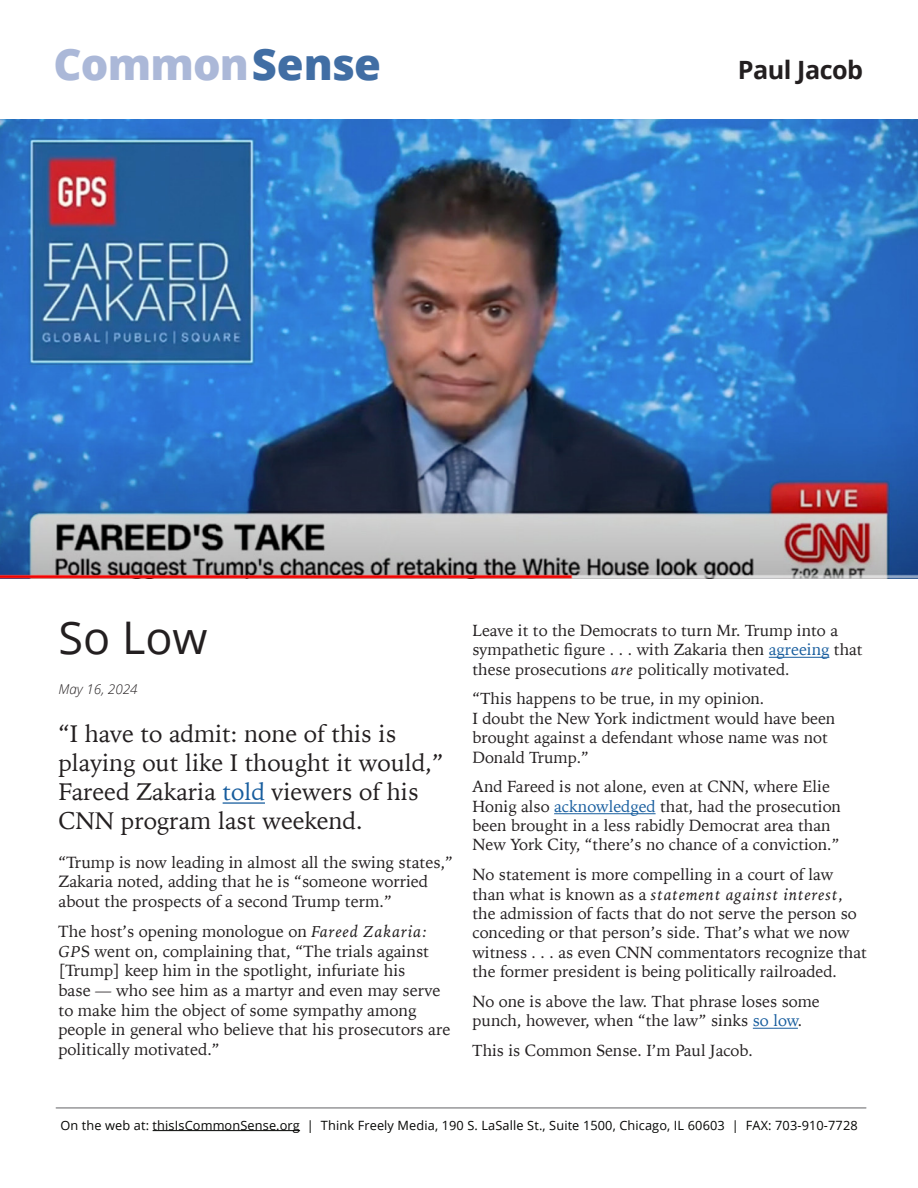
<style>
.page{position:relative;width:918px;height:1188px;background:#fff}
.page>*{position:absolute;margin:0;border:0;box-sizing:border-box;transform-origin:0 0}
.t1{font:45px "Open Sans";color:#231f20}
.t2{font:800 43.5px "Open Sans";letter-spacing:-.02em;color:#abb8d8}
.t3{font:700 25.2px "Open Sans";letter-spacing:-.02em;color:#231f20}
.t4{font:24px/28.8px "Iowan Old Style";color:#231f20}
.t5{font:16.35px/19.6px "Iowan Old Style";color:#231f20}
.t6{font:16.2px/19.4px "Iowan Old Style";color:#231f20}
.t7{font:italic 300 13.5px "Open Sans";color:#231f20}
.t8{font:12.75px "Open Sans";letter-spacing:.01em;color:#040503}
.s1{color:#416ea4}
.s2{color:#175d9e}
.s3{font-style:italic}
</style>
<div class="page">
<hr style="left:153px;top:1130px;width:147px;height:1px;background:#040503">
<hr style="left:56px;top:1108px;width:810px;height:1px;background:#636366">
<img style="left:0;top:120px;width:918px;height:459px">
<hr style="left:223px;top:802px;width:42px;height:2px;background:#175d9e">
<hr style="left:769px;top:657px;width:60px;height:1px;background:#175d9e">
<hr style="left:554px;top:813px;width:102px;height:1px;background:#175d9e">
<hr style="left:753px;top:1028px;width:45px;height:1px;background:#175d9e">
<p class="t2" style="left:54px;top:31px;width:329px">Common<span class="s1">Sense</span></p>
<p class="t3" style="left:738px;top:52px;width:127px">Paul Jacob</p>
<p class="t1" style="left:58px;top:606px;width:151px">So Low</p>
<p class="t7" style="left:58px;top:680px;width:81px">May 16, 2024</p>
<p class="t4" style="left:58px;top:719px;width:386px">“I have to admit: none of this is playing out like I thought it would,”<br>Fareed Zakaria <span class="s2">told</span> viewers of his<br>CNN program last weekend.</p>
<p class="t5" style="left:58px;top:851px;width:396px">“Trump is now leading in almost all the swing states,”<br>Zakaria noted, adding that he is “someone worried about the prospects of a second Trump term.”</p>
<p class="t5" style="left:58px;top:921px;width:394px">The host’s opening monologue on <span class="s3">Fareed Zakaria:<br>GP</span>S went on, complaining that, “The trials against [Trump] keep him in the spotlight, infuriate his<br>base — who see him as a martyr and even may serve to make him the object of some sympathy among people in general who believe that his prosecutors are politically motivated.”</p>
<p class="t6" style="left:472px;top:620px;width:392px">Leave it to the Democrats to turn Mr. Trump into a sympathetic figure . . . with Zakaria then <span class="s2">agreeing</span> that these prosecutions <span class="s3">are</span> politically motivated.</p>
<p class="t6" style="left:472px;top:688px;width:364px">“This happens to be true, in my opinion.<br>I doubt the New York indictment would have been brought against a defendant whose name was not Donald Trump.”</p>
<p class="t6" style="left:472px;top:776px;width:370px">And Fareed is not alone, even at CNN, where Elie Honig also <span class="s2">acknowledged</span> that, had the prosecution been brought in a less rabidly Democrat area than New York City, “there’s no chance of a conviction.”</p>
<p class="t6" style="left:472px;top:864px;width:396px">No statement is more compelling in a court of law than what is known as a <span class="s3">statement against interest</span>, the admission of facts that do not serve the person so conceding or that person’s side. That’s what we now witness . . . as even CNN commentators recognize that the former president is being politically railroaded.</p>
<p class="t6" style="left:472px;top:991px;width:349px">No one is above the law. That phrase loses some punch, however, when “the law” sinks <span class="s2">so low</span>.</p>
<p class="t6" style="left:472px;top:1040px;width:282px">This is Common Sense. I’m Paul Jacob.</p>
<p class="t8" style="left:60px;top:1116px;width:799px">On the web at: thisIsCommonSense.org | Think Freely Media, 190 S. LaSalle St., Suite 1500, Chicago, IL 60603 | FAX: 703-910-7728</p>
</div>
